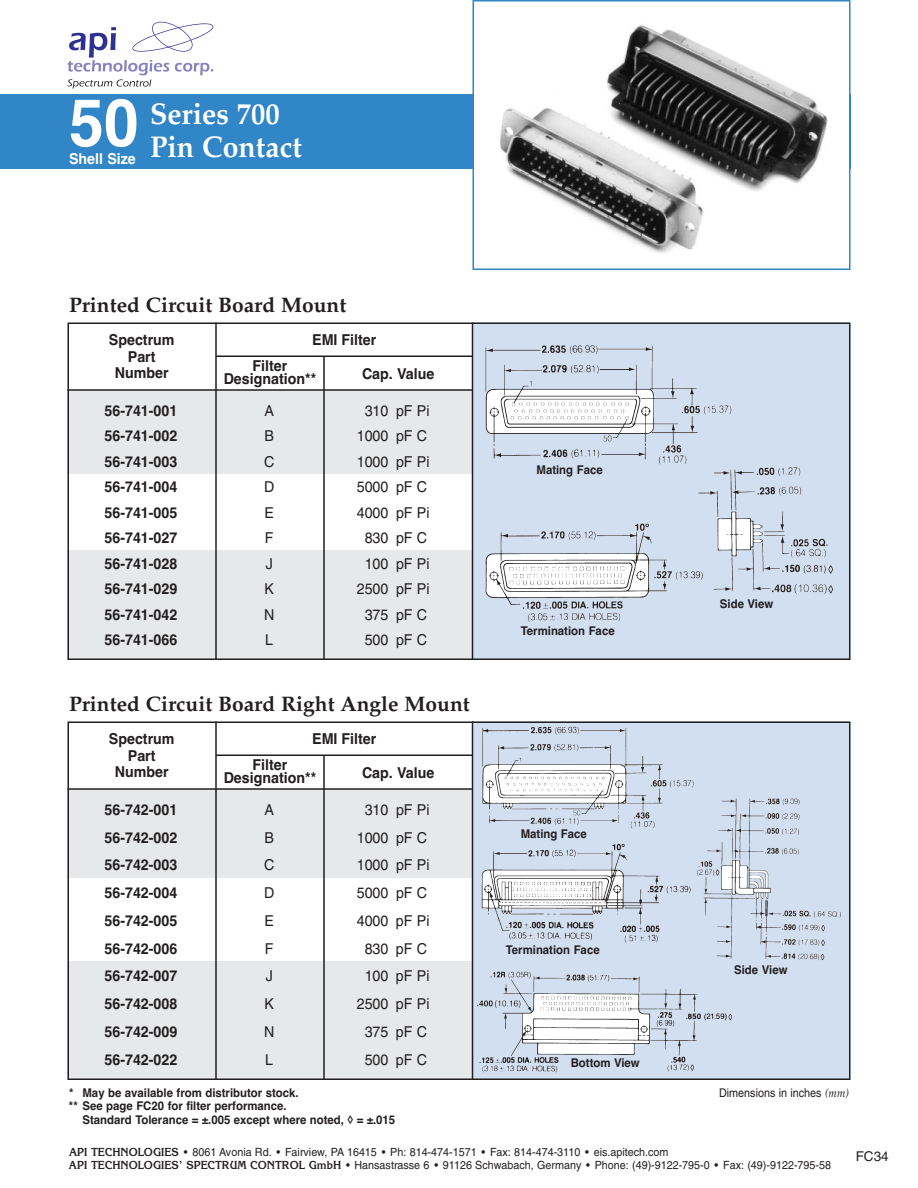
<style>
.page{position:relative;width:918px;height:1188px;background:#fff}
.page>*{position:absolute;margin:0;border:0;box-sizing:border-box;transform-origin:0 0}
.t1{font:700 30px/33px "Palatino";color:#fff;scale:.95 1}
.t2{font:700 21px "Palatino";color:#231f20}
.t3{font:700 15px/25.5px "Helvetica";color:#231f20;text-align:center;scale:.95 1}
.t4{font:15px "Helvetica";color:#231f20;scale:.95 1}
.t5{font:700 15px "Helvetica";color:#fff;scale:.95 1}
.t6{font:13.5px "Helvetica";color:#231f20}
.t7{font:700 12px/13.5px "Helvetica";color:#231f20;scale:.95 1}
.t8{font:12px "Helvetica";color:#231f20;scale:.9 1}
.t9{font:11.4px/12.8px "Helvetica";color:#231f20;scale:.95 1}
.s1{font-family:"Palatino";font-style:italic}
.s2{font-family:"Korinna";font-weight:700}
</style>
<div class="page">
<svg style="left:68px;top:22px;width:145px;height:67px"></svg>
<div style="left:0;top:94px;width:850px;height:75px;background:#3086c7"></div>
<div style="left:68px;top:390px;width:404px;height:84px;background:#e7e8e9"></div>
<div style="left:68px;top:551px;width:404px;height:109px;background:#e7e8e9"></div>
<div style="left:472px;top:322px;width:378px;height:338px;background:#d2dff1"></div>
<img style="left:475px;top:25px;width:372px;height:228px">
<div style="left:472px;top:0;width:378px;height:270px;border:2px solid #3086c7"></div>
<div style="left:68px;top:322px;width:782px;height:338px;border:2px solid #231f20"></div>
<hr style="left:472px;top:322px;width:1px;height:338px;background:#231f20">
<hr style="left:68px;top:389px;width:404px;height:2px;background:#231f20">
<hr style="left:215px;top:322px;width:2px;height:338px;background:#231f20">
<hr style="left:323px;top:356px;width:2px;height:304px;background:#231f20">
<hr style="left:216px;top:356px;width:256px;height:1px;background:#231f20">
<img style="left:485px;top:345px;width:349px;height:277px">
<div style="left:68px;top:789px;width:404px;height:89px;background:#e7e8e9"></div>
<div style="left:68px;top:961px;width:404px;height:119px;background:#e7e8e9"></div>
<div style="left:68px;top:722px;width:782px;height:358px;border:2px solid #231f20"></div>
<hr style="left:472px;top:722px;width:1px;height:358px;background:#231f20">
<hr style="left:68px;top:788px;width:404px;height:2px;background:#231f20">
<hr style="left:215px;top:722px;width:2px;height:358px;background:#231f20">
<hr style="left:323px;top:755px;width:2px;height:325px;background:#231f20">
<hr style="left:216px;top:754px;width:256px;height:2px;background:#231f20">
<img style="left:475px;top:726px;width:369px;height:351px">
<h1 class="t1" style="left:69px;top:101px;width:247px;text-indent:81px">Series 700<br><sup>50</sup> Pin Contact</h1>
<p class="t5" style="left:69px;top:150px;width:72px">Shell Size</p>
<h2 class="t2" style="left:69px;top:297px;width:279px">Printed Circuit Board Mount</h2>
<p class="t3" style="left:109px;top:332px;width:71px;line-height:16.5px">Spectrum<br>Part<br>Number</p>
<p class="t3" style="left:105px;top:398px;width:78px;text-align:justify">56-741-001<br>56-741-002<br>56-741-003<br>56-741-004<br>56-741-005<br>56-741-027<br>56-741-028<br>56-741-029<br>56-741-042<br>56-741-066</p>
<p class="t4" style="left:265px;top:405px;width:12px">A</p>
<p class="t4" style="left:365px;top:405px;width:70px">310 pF Pi</p>
<p class="t3" style="left:312px;top:327px;width:69px">EMI Filter</p>
<p class="t3" style="left:362px;top:361px;width:78px">Cap. Value</p>
<p class="t3" style="left:224px;top:359px;width:99px;line-height:13.5px">Filter<br>Designation**</p>
<p class="t4" style="left:265px;top:431px;width:12px">B</p>
<p class="t4" style="left:357px;top:431px;width:76px">1000 pF C</p>
<p class="t4" style="left:264px;top:456px;width:12px">C</p>
<p class="t4" style="left:357px;top:456px;width:78px">1000 pF Pi</p>
<p class="t4" style="left:264px;top:482px;width:12px">D</p>
<p class="t4" style="left:357px;top:482px;width:76px">5000 pF C</p>
<p class="t4" style="left:265px;top:507px;width:12px">E</p>
<p class="t4" style="left:357px;top:507px;width:78px">4000 pF Pi</p>
<p class="t4" style="left:265px;top:533px;width:11px">F</p>
<p class="t4" style="left:365px;top:533px;width:67px">830 pF C</p>
<p class="t4" style="left:266px;top:558px;width:9px">J</p>
<p class="t4" style="left:365px;top:558px;width:70px">100 pF Pi</p>
<p class="t4" style="left:265px;top:584px;width:12px">K</p>
<p class="t4" style="left:357px;top:584px;width:78px">2500 pF Pi</p>
<p class="t4" style="left:264px;top:609px;width:12px">N</p>
<p class="t4" style="left:365px;top:609px;width:67px">375 pF C</p>
<p class="t4" style="left:265px;top:635px;width:10px">L</p>
<p class="t4" style="left:365px;top:635px;width:67px">500 pF C</p>
<h2 class="t2" style="left:69px;top:696px;width:402px">Printed Circuit Board Right Angle Mount</h2>
<p class="t3" style="left:109px;top:731px;width:71px;line-height:16.5px">Spectrum<br>Part<br>Number</p>
<p class="t3" style="left:105px;top:796px;width:78px;line-height:27.8px;text-align:justify">56-742-001<br>56-742-002<br>56-742-003<br>56-742-004<br>56-742-005<br>56-742-006<br>56-742-007<br>56-742-008<br>56-742-009<br>56-742-022</p>
<p class="t4" style="left:265px;top:804px;width:12px">A</p>
<p class="t4" style="left:365px;top:804px;width:70px">310 pF Pi</p>
<p class="t3" style="left:312px;top:726px;width:69px">EMI Filter</p>
<p class="t3" style="left:362px;top:760px;width:78px">Cap. Value</p>
<p class="t3" style="left:224px;top:758px;width:99px;line-height:13.5px">Filter<br>Designation**</p>
<p class="t4" style="left:265px;top:832px;width:12px">B</p>
<p class="t4" style="left:357px;top:832px;width:76px">1000 pF C</p>
<p class="t4" style="left:264px;top:860px;width:12px">C</p>
<p class="t4" style="left:357px;top:860px;width:78px">1000 pF Pi</p>
<p class="t4" style="left:264px;top:887px;width:12px">D</p>
<p class="t4" style="left:357px;top:887px;width:76px">5000 pF C</p>
<p class="t4" style="left:264px;top:915px;width:12px">E</p>
<p class="t4" style="left:357px;top:915px;width:78px">4000 pF Pi</p>
<p class="t4" style="left:265px;top:943px;width:11px">F</p>
<p class="t4" style="left:365px;top:943px;width:67px">830 pF C</p>
<p class="t4" style="left:266px;top:971px;width:9px">J</p>
<p class="t4" style="left:365px;top:971px;width:70px">100 pF Pi</p>
<p class="t4" style="left:264px;top:998px;width:12px">K</p>
<p class="t4" style="left:357px;top:998px;width:78px">2500 pF Pi</p>
<p class="t4" style="left:264px;top:1026px;width:12px">N</p>
<p class="t4" style="left:365px;top:1026px;width:67px">375 pF C</p>
<p class="t4" style="left:265px;top:1054px;width:10px">L</p>
<p class="t4" style="left:365px;top:1054px;width:67px">500 pF C</p>
<p class="t7" style="left:69px;top:1086px;width:243px">* May be available from distributor stock. ** See page FC20 for filter performance.</p>
<p class="t7" style="left:82px;top:1113px;width:331px">Standard Tolerance = ±.005 except where noted, ◊ = ±.015</p>
<p class="t7" style="left:537px;top:463px;width:71px">Mating Face</p>
<p class="t7" style="left:521px;top:624px;width:100px">Termination Face</p>
<p class="t7" style="left:521px;top:827px;width:71px">Mating Face</p>
<p class="t7" style="left:506px;top:943px;width:100px">Termination Face</p>
<p class="t7" style="left:571px;top:1056px;width:74px">Bottom View</p>
<p class="t7" style="left:720px;top:597px;width:58px">Side View</p>
<p class="t7" style="left:734px;top:963px;width:58px">Side View</p>
<p class="t8" style="left:719px;top:1088px;width:146px">Dimensions in inches <span class="s1">(mm)</span></p>
<p class="t9" style="left:69px;top:1147px;width:804px"><span class="s2">API TECHNOLOGIES</span> • 8061 Avonia Rd. • Fairview, PA 16415 • Ph: 814-474-1571 • Fax: 814-474-3110 • eis.apitech.com<br><span class="s2">API TECHNOLOGIES’ SPECTRUM CONTROL GmbH</span> • Hansastrasse 6 • 91126 Schwabach, Germany • Phone: (49)-9122-795-0 • Fax: (49)-9122-795-58</p>
<p class="t6" style="left:856px;top:1151px;width:35px">FC34</p>
</div>
